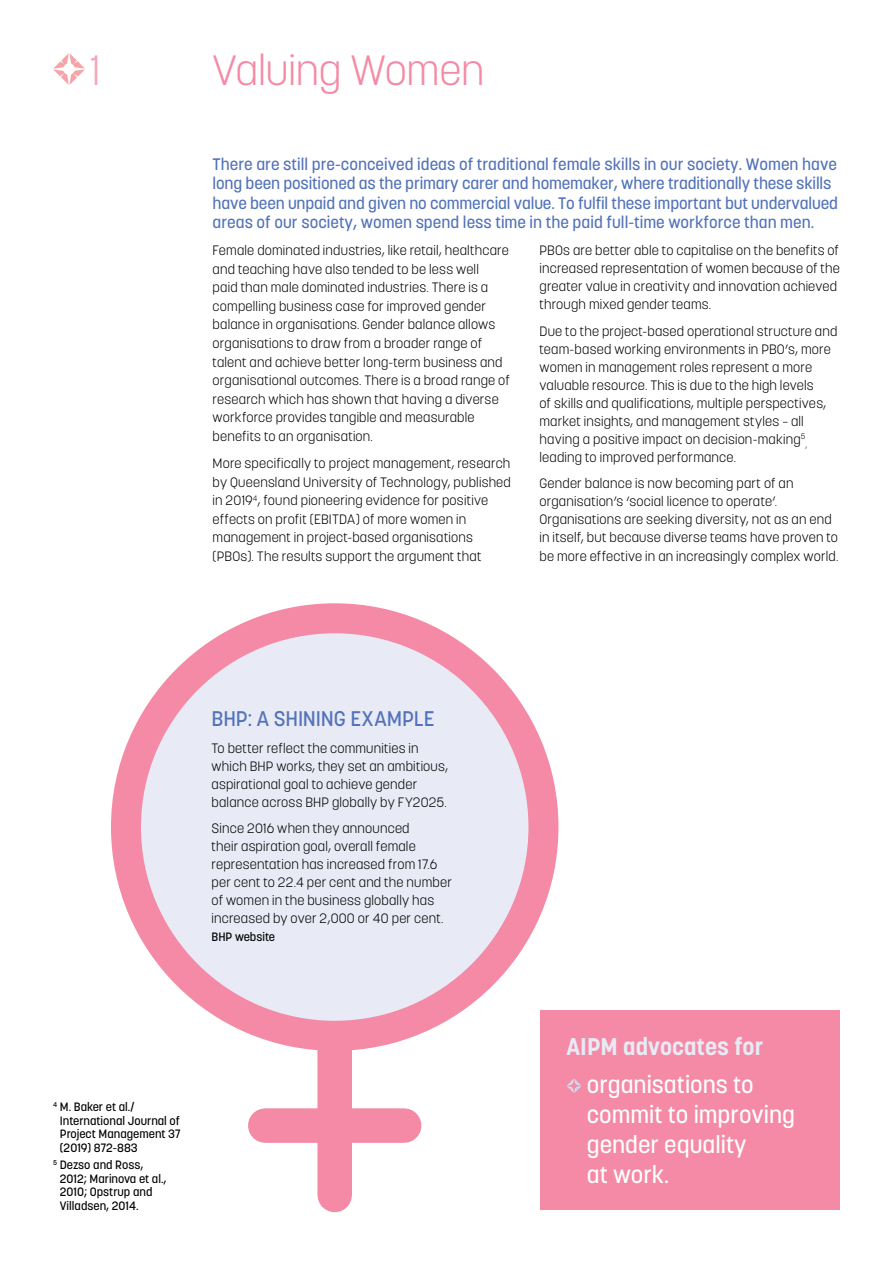
<style>
.page{position:relative;width:893px;height:1263px;background:#fff}
.page>*{position:absolute;margin:0;border:0;box-sizing:border-box;transform-origin:0 0}
.t1{font:300 42px "Korolev";letter-spacing:-.005em;color:#f48aa5}
.t2{font:300 42px "Korolev";color:#f6a5b8}
.t3{font:500 24px/30px "Korolev";color:#fff}
.t4{font:700 24px "Korolev";color:#e8eaf5}
.t5{font:500 21px "Korolev";letter-spacing:-.005em;color:#5373b8}
.t6{font:500 16.5px/19.5px "Korolev";letter-spacing:-.01em;color:#5373b8}
.t7{font:300 13.5px/18px "Korolev";letter-spacing:.015em;color:#000}
.t8{font:500 12px/13.5px "Korolev";color:#000}
.t9{font:300 7.8px "Korolev";color:#000}
</style>
<div class="page">
<hr style="left:892px;top:0;width:1px;height:1263px;background:#80cfd2">
<div style="left:540px;top:1010px;width:300px;height:200px;background:#f48aa5"></div>
<svg style="left:567px;top:1078px;width:14px;height:15px"></svg>
<div style="left:126px;top:618px;width:417px;height:418px;background:#e8eaf5;border-radius:50%"></div>
<div style="left:111px;top:603px;width:447px;height:448px;border:30px solid #f48aa5;border-radius:50%"></div>
<div style="left:317px;top:1042px;width:35px;height:153px;background:#f48aa5"></div>
<div style="left:265px;top:1108px;width:139px;height:35px;background:#f48aa5"></div>
<svg style="left:53px;top:53px;width:32px;height:32px"></svg>
<h1 class="t2" style="left:90px;top:44px;width:12px">1</h1>
<h1 class="t1" style="left:213px;top:43px;width:273px">Valuing Women</h1>
<p class="t6" style="left:213px;top:154px;width:627px">There are still pre-conceived ideas of traditional female skills in our society. Women have long been positioned as the primary carer and homemaker, where traditionally these skills have been unpaid and given no commercial value. To fulfil these important but undervalued areas of our society, women spend less time in the paid full-time workforce than men.</p>
<p class="t7" style="left:213px;top:241px;width:299px;line-height:18.6px">Female dominated industries, like retail, healthcare and teaching have also tended to be less well<br>paid than male dominated industries. There is a compelling business case for improved gender balance in organisations. Gender balance allows organisations to draw from a broader range of talent and achieve better long-term business and organisational outcomes. There is a broad range of research which has shown that having a diverse workforce provides tangible and measurable benefits to an organisation.</p>
<p class="t7" style="left:213px;top:454px;width:300px;line-height:18.6px">More specifically to project management, research by Queensland University of Technology, published in 2019<sup>4</sup>, found pioneering evidence for positive effects on profit (EBITDA) of more women in management in project-based organisations (PBOs). The results support the argument that</p>
<p class="t7" style="left:539px;top:241px;width:302px">PBOs are better able to capitalise on the benefits of increased representation of women because of the greater value in creativity and innovation achieved through mixed gender teams.</p>
<p class="t7" style="left:539px;top:322px;width:299px">Due to the project-based operational structure and team-based working environments in PBO’s, more women in management roles represent a more valuable resource. This is due to the high levels<br>of skills and qualifications, multiple perspectives, market insights, and management styles – all having a positive impact on decision-making<sup>5</sup></p>
<p class="t9" style="left:805px;top:441px;width:3px">,</p>
<p class="t7" style="left:539px;top:444px;width:255px;line-height:26.5px">leading to improved performance.<br>Gender balance is now becoming part of an</p>
<p class="t7" style="left:539px;top:493px;width:300px">organisation’s ‘social licence to operate’.<br>Organisations are seeking diversity, not as an end in itself, but because diverse teams have proven to be more effective in an increasingly complex world.</p>
<h3 class="t5" style="left:212px;top:706px;width:225px">BHP: A SHINING EXAMPLE</h3>
<p class="t7" style="left:212px;top:739px;width:238px">To better reflect the communities in which BHP works, they set an ambitious, aspirational goal to achieve gender balance across BHP globally by FY2025.</p>
<p class="t7" style="left:212px;top:820px;width:242px">Since 2016 when they announced<br>their aspiration goal, overall female representation has increased from 17.6 per cent to 22.4 per cent and the number of women in the business globally has increased by over 2,000 or 40 per cent.</p>
<p class="t8" style="left:212px;top:930px;width:65px">BHP website</p>
<p class="t8" style="left:60px;top:1100px;width:122px;text-indent:-7px"><sup>4</sup> M. Baker et al./<br>International Journal of<br>Project Management 37 (2019) 872-883</p>
<p class="t8" style="left:60px;top:1158px;width:108px;text-indent:-7px"><sup>5</sup> Dezso and Ross,<br>2012; Marinova et al.,<br>2010; Opstrup and<br>Villadsen, 2014.</p>
<h2 class="t4" style="left:567px;top:1031px;width:198px">AIPM advocates for</h2>
<h2 class="t3" style="left:587px;top:1070px;width:210px">organisations to commit to improving gender equality<br>at work.</h2>
</div>
